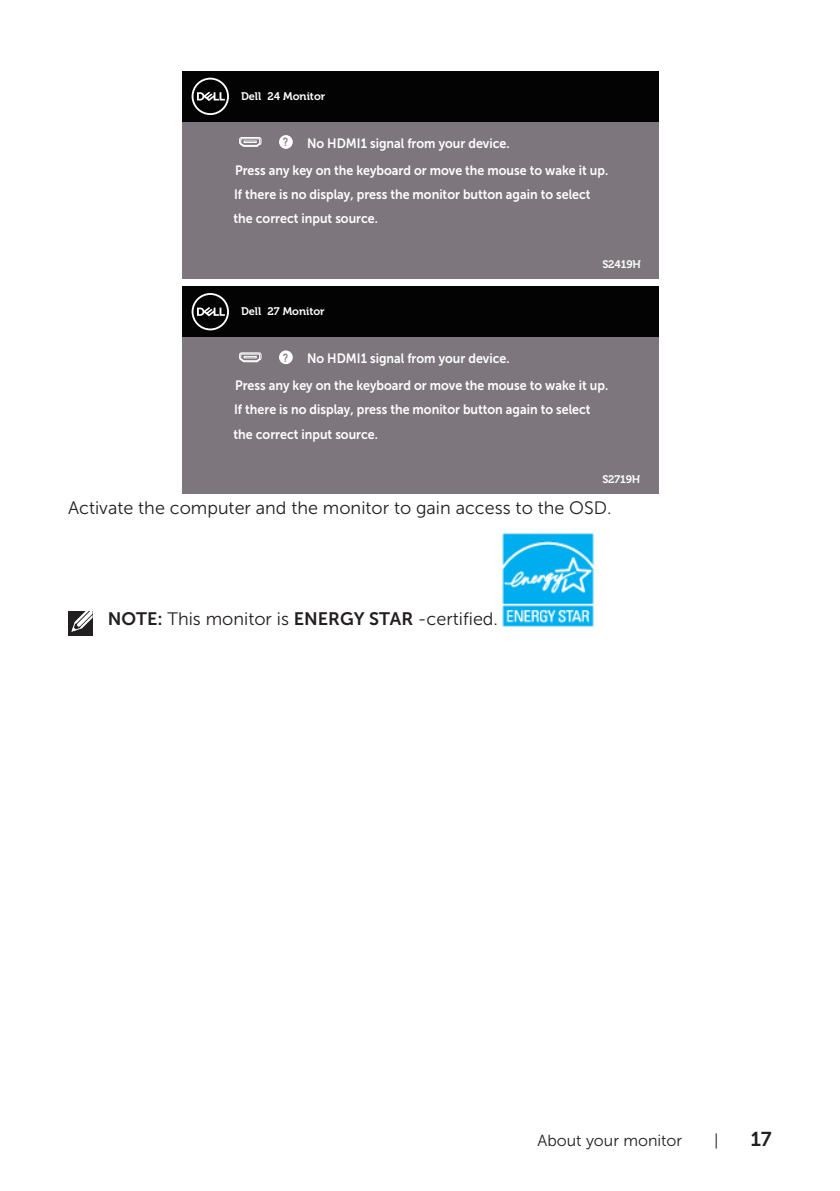
<style>
.page{position:relative;width:840px;height:1191px;background:#fff}
.page>*{position:absolute;margin:0;border:0;box-sizing:border-box;transform-origin:0 0}
.t1{font:20px "Museo Sans For Dell 700";color:#231f20}
.text{font:18px "Museo Sans For Dell 300";color:#231f20}
.t2{font:16px "Museo Sans For Dell 300";color:#231f20}
.t3{font:13.6px/26.8px "Museo Sans For Dell 700";color:#fff;scale:.92 1}
.t4{font:700 11.8px "Arial";color:#7d767c;scale:.73 1}
.t5{font:700 11px "Museo For Dell";color:#fff}
.s1{font-family:"Museo Sans For Dell 700"}
</style>
<div class="page">
<div style="left:182px;top:96px;width:475px;height:182px;background:#7d767c"></div>
<div style="left:182px;top:71px;width:475px;height:51px;background:#030303"></div>
<svg style="left:191px;top:78px;width:38px;height:37px"></svg>
<div style="left:279px;top:135px;width:13px;height:14px;background:#fff;border-radius:50%"></div>
<svg style="left:239px;top:137px;width:22px;height:10px"></svg>
<div style="left:182px;top:312px;width:475px;height:182px;background:#7d767c"></div>
<div style="left:182px;top:287px;width:475px;height:50px;background:#030303"></div>
<svg style="left:191px;top:293px;width:38px;height:37px"></svg>
<div style="left:279px;top:350px;width:13px;height:14px;background:#fff;border-radius:50%"></div>
<svg style="left:239px;top:352px;width:22px;height:10px"></svg>
<div style="left:68px;top:611px;width:24px;height:24px;background:#231f20"></div>
<svg style="left:71px;top:611px;width:22px;height:21px"></svg>
<img style="left:502px;top:533px;width:92px;height:94px">
<p class="t5" style="left:241px;top:90px;width:86px">Dell 24 Monitor</p>
<p class="t3" style="left:235px;top:130px;width:407px;text-indent:72px">No HDMI1 signal from your device.<br>Press any key on the keyboard or move the mouse to wake it up.</p>
<p class="t4" style="left:283px;top:134px;width:9px">?</p>
<p class="t3" style="left:233px;top:182px;width:389px;line-height:24.6px">If there is no display, press the monitor button again to select the correct input source.</p>
<p class="t5" style="left:602px;top:258px;width:40px">S2419H</p>
<p class="t5" style="left:241px;top:305px;width:85px">Dell 27 Monitor</p>
<p class="t3" style="left:235px;top:345px;width:407px;text-indent:72px">No HDMI1 signal from your device.<br>Press any key on the keyboard or move the mouse to wake it up.</p>
<p class="t4" style="left:283px;top:350px;width:9px">?</p>
<p class="t3" style="left:233px;top:397px;width:389px;line-height:24.6px">If there is no display, press the monitor button again to select the correct input source.</p>
<p class="t5" style="left:602px;top:473px;width:40px">S2719H</p>
<p class="text" style="left:68px;top:498px;width:544px">Activate the computer and the monitor to gain access to the OSD.</p>
<p class="text" style="left:108px;top:609px;width:391px"><span class="s1">NOTE:</span> This monitor is <span class="s1">ENERGY STAR</span> -certified.</p>
<p class="t2" style="left:537px;top:1131px;width:146px">About your monitor</p>
<p class="t2" style="left:714px;top:1131px;width:6px">|</p>
<h1 class="t1" style="left:750px;top:1127px;width:23px">17</h1>
</div>
